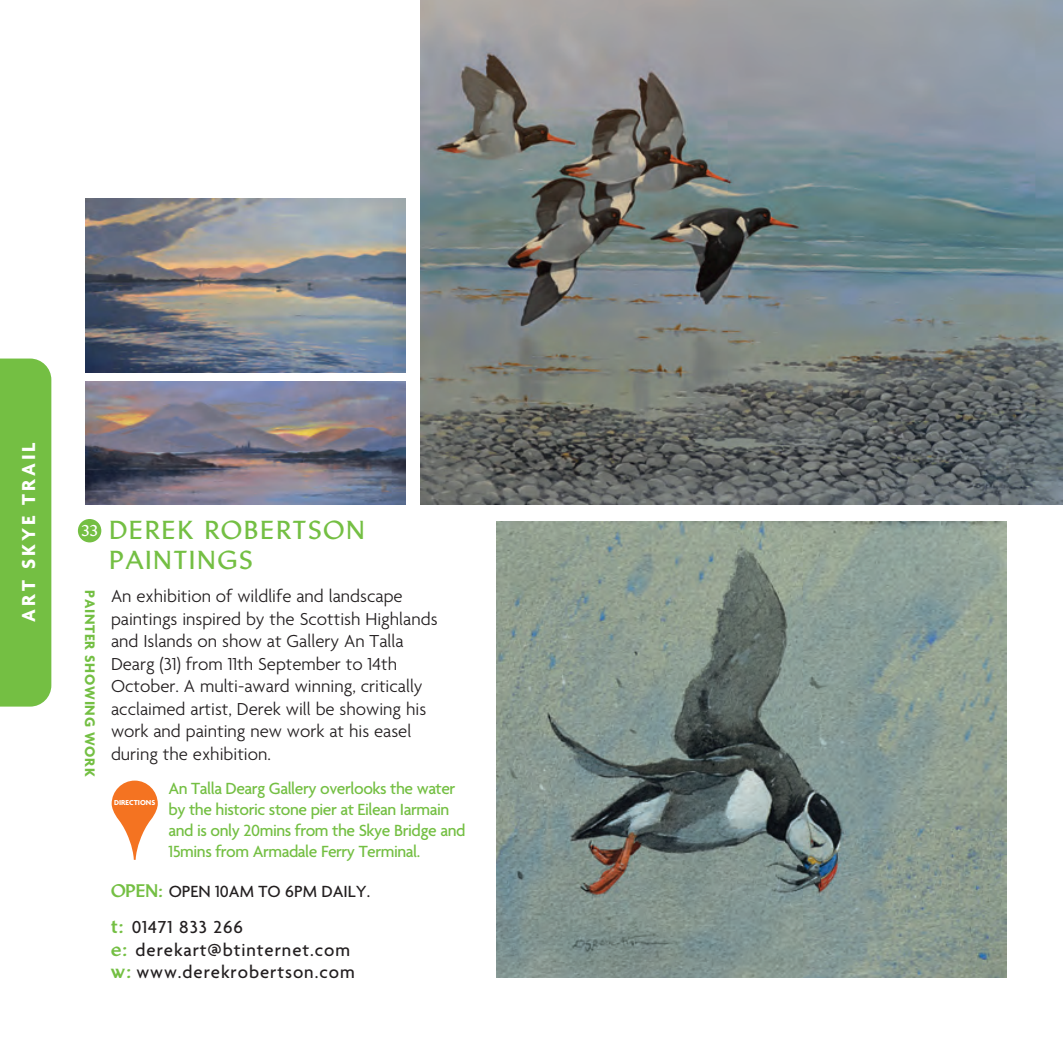
<style>
.page{position:relative;width:1063px;height:1063px;background:#fff}
.page>*{position:absolute;margin:0;border:0;box-sizing:border-box;transform-origin:0 0}
.t1{font:700 25px/30px "Linotype Brewery";letter-spacing:.085em;color:#74bf43}
.t2{font:700 20.25px "Agenda";letter-spacing:.15em;color:#fff}
.t3{font:300 18.75px/22.5px "Agenda";color:#231f20}
.t4{font:500 18.75px/22.5px "Agenda";letter-spacing:.05em;color:#231f20}
.t5{font:500 17.5px/21px "Agenda";letter-spacing:-.025em;color:#74bf43}
.t6{font:500 17.5px "Agenda";color:#231f20}
.t7{font:700 15px "Agenda";letter-spacing:.05em;color:#74bf43}
.t8{font:700 15px "Linotype Brewery";color:#fff}
.t9{font:700 7.75px "Agenda";color:#fff}
.s1{font-family:"Linotype Brewery";font-weight:800;color:#74bf43}
</style>
<div class="page">
<div style="left:0;top:359px;width:51px;height:348px;background:#74bf43"></div>
<div style="left:78px;top:519px;width:23px;height:23px;background:#74bf43;border-radius:50%"></div>
<svg style="left:112px;top:781px;width:46px;height:79px"></svg>
<img style="left:421px;top:0;width:641px;height:504px">
<img style="left:496px;top:521px;width:510px;height:457px">
<img style="left:85px;top:199px;width:320px;height:173px">
<img style="left:85px;top:381px;width:320px;height:123px">
<p class="t2" style="left:16px;top:622px;width:181px;rotate:-90deg">ART SKYE TRAIL</p>
<p class="t8" style="left:81px;top:522px;width:19px">33</p>
<p class="t7" style="left:99px;top:590px;width:188px;rotate:90deg">PAINTER SHOWING WORK</p>
<h1 class="t1" style="left:109px;top:515px;width:257px">DEREK ROBERTSON<br>PAINTINGS</h1>
<p class="t3" style="left:111px;top:585px;width:328px">An exhibition of wildlife and landscape paintings inspired by the Scottish Highlands and Islands on show at Gallery An Talla Dearg (31) from 11th September to 14th October. A multi-award winning, critically acclaimed artist, Derek will be showing his work and painting new work at his easel during the exhibition.</p>
<p class="t9" style="left:114px;top:798px;width:43px">DIRECTIONS</p>
<p class="t5" style="left:168px;top:778px;width:299px">An Talla Dearg Gallery overlooks the water by the historic stone pier at Eilean Iarmain and is only 20mins from the Skye Bridge and 15mins from Armadale Ferry Terminal.</p>
<p class="t6" style="left:111px;top:881px;width:261px"><span class="s1">OPEN:</span> OPEN 10AM TO 6PM DAILY.</p>
<p class="t4" style="left:111px;top:916px;width:245px"><span class="s1">t:</span> 01471 833 266<br><span class="s1">e:</span> derekart@btinternet.com <span class="s1">w:</span> www.derekrobertson.com</p>
</div>
